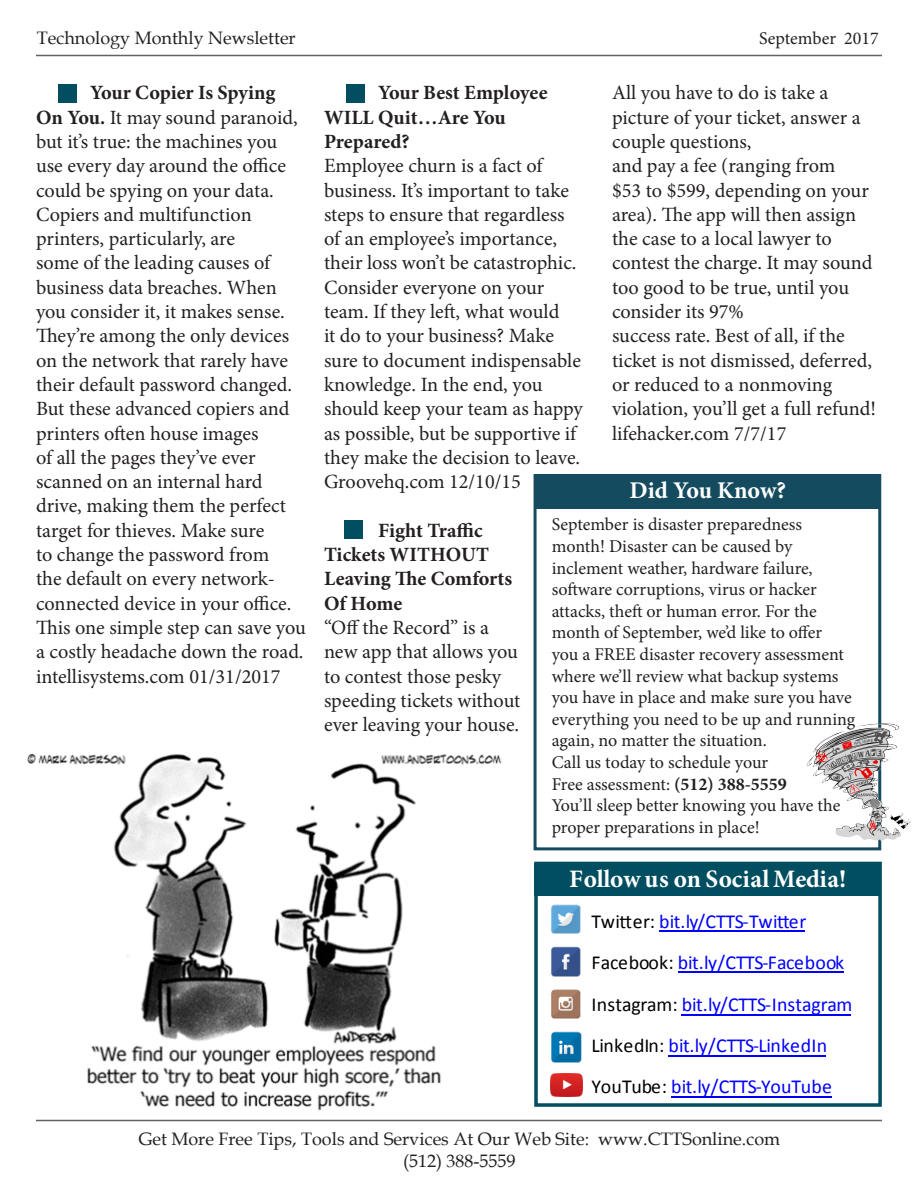
<style>
.page{position:relative;width:918px;height:1188px;background:#fff}
.page>*{position:absolute;margin:0;border:0;box-sizing:border-box;transform-origin:0 0}
.t1{font:700 25.2px "Minion Pro";color:#fff}
.t2{font:700 24px "Minion Pro";letter-spacing:-.005em;color:#fff}
.t3{font:20.25px/24.3px "Minion Pro";letter-spacing:-.005em;color:#231f20}
.t4{font:700 20.25px/24.3px "Minion Pro";color:#231f20}
.t5{font:19.8px/41.4px "Calibri";letter-spacing:-.005em;color:#00f}
.t6{font:18px/21.6px "Minion Pro";letter-spacing:-.005em;color:#231f20}
.t7{font:18px "Book Antiqua";color:#231f20}
.s1{font-weight:700}
.s2{color:#000}
</style>
<div class="page">
<hr style="left:36px;top:1120px;width:846px;height:1px;background:#636366">
<hr style="left:36px;top:55px;width:846px;height:1px;background:#636366">
<div style="left:534px;top:862px;width:348px;height:245px;border:4px solid #014e60"></div>
<div style="left:534px;top:863px;width:346px;height:33px;background:#014e60"></div>
<hr style="left:659px;top:931px;width:146px;height:1px;background:#00f">
<hr style="left:678px;top:972px;width:165px;height:1px;background:#00f">
<hr style="left:682px;top:1014px;width:169px;height:1px;background:#00f">
<hr style="left:668px;top:1055px;width:158px;height:1px;background:#00f">
<hr style="left:671px;top:1096px;width:160px;height:1px;background:#00f">
<img style="left:551px;top:905px;width:29px;height:29px">
<img style="left:551px;top:947px;width:29px;height:29px">
<img style="left:551px;top:989px;width:30px;height:30px">
<img style="left:551px;top:1032px;width:30px;height:30px">
<img style="left:551px;top:1074px;width:32px;height:22px">
<img style="left:552px;top:990px;width:28px;height:28px">
<div style="left:346px;top:84px;width:18px;height:19px;background:#014e60"></div>
<img style="left:26px;top:753px;width:476px;height:358px">
<div style="left:58px;top:84px;width:18px;height:19px;background:#014e60"></div>
<div style="left:344px;top:520px;width:19px;height:18px;background:#014e60"></div>
<div style="left:534px;top:474px;width:347px;height:376px;border:3px solid #154b5e"></div>
<div style="left:534px;top:474px;width:346px;height:35px;background:#154b5e"></div>
<img style="left:800px;top:716px;width:111px;height:131px">
<p class="t7" style="left:37px;top:25px;width:260px">Technology Monthly Newsletter</p>
<p class="t6" style="left:759px;top:27px;width:121px">September 2017</p>
<p class="t3" style="left:612px;top:81px;width:250px">All you have to do is take a picture of your ticket, answer a couple questions,</p>
<p class="t3" style="left:612px;top:154px;width:262px">and pay a fee (ranging from<br>$53 to $599, depending on your area). The app will then assign the case to a local lawyer to contest the charge. It may sound too good to be true, until you consider its 97%</p>
<p class="t3" style="left:612px;top:324px;width:266px">success rate. Best of all, if the ticket is not dismissed, deferred, or reduced to a nonmoving violation, you’ll get a full refund! lifehacker.com 7/7/17</p>
<p class="t3" style="left:36px;top:81px;width:271px;text-indent:54px"><span class="s1">Your Copier Is Spying<br>On You.</span> It may sound paranoid, but it’s true: the machines you use every day around the office could be spying on your data.<br>Copiers and multifunction printers, particularly, are<br>some of the leading causes of business data breaches. When you consider it, it makes sense.<br>They’re among the only devices on the network that rarely have their default password changed.<br>But these advanced copiers and printers often house images<br>of all the pages they’ve ever scanned on an internal hard drive, making them the perfect target for thieves. Make sure<br>to change the password from<br>the default on every network&shy;connected device in your office.<br>This one simple step can save you a costly headache down the road. intellisystems.com 01/31/2017</p>
<p class="t4" style="left:324px;top:80px;width:225px;text-indent:54px">Your Best Employee<br>WILL Quit…Are You<br>Prepared?</p>
<p class="t3" style="left:324px;top:154px;width:260px">Employee churn is a fact of business. It’s important to take steps to ensure that regardless of an employee’s importance, their loss won’t be catastrophic.<br>Consider everyone on your team. If they left, what would<br>it do to your business? Make sure to document indispensable knowledge. In the end, you should keep your team as happy as possible, but be supportive if they make the decision to leave.<br>Groovehq.com 12/10/15</p>
<p class="t4" style="left:324px;top:518px;width:190px;text-indent:54px">Fight Traffic<br>Tickets WITHOUT<br>Leaving The Comforts<br>Of Home</p>
<p class="t3" style="left:324px;top:615px;width:198px">“Off the Record” is a new app that allows you to contest those pesky speeding tickets without ever leaving your house.</p>
<p class="t2" style="left:629px;top:473px;width:158px">Did You Know?</p>
<p class="t6" style="left:552px;top:514px;width:305px">September is disaster preparedness month! Disaster can be caused by inclement weather, hardware failure, software corruptions, virus or hacker attacks, theft or human error. For the month of September, we’d like to offer<br>you a FREE disaster recovery assessment where we’ll review what backup systems you have in place and make sure you have everything you need to be up and running again, no matter the situation.</p>
<p class="t6" style="left:552px;top:752px;width:218px">Call us today to schedule your</p>
<p class="t6" style="left:552px;top:773px;width:237px">Free assessment: <span class="s1">(512) 388-5559</span></p>
<p class="t6" style="left:552px;top:795px;width:290px">You’ll sleep better knowing you have the proper preparations in place!</p>
<p class="t1" style="left:569px;top:861px;width:279px">Follow us on Social Media!</p>
<p class="t5" style="left:592px;top:900px;width:262px"><span class="s2">Twitter:</span> bit.ly/CTTS-Twitter <span class="s2">Facebook:</span> bit.ly/CTTS-Facebook <span class="s2">Instagram:</span> bit.ly/CTTS-Instagram <span class="s2">LinkedIn:</span> bit.ly/CTTS-LinkedIn <span class="s2">YouTube:</span> bit.ly/CTTS-YouTube</p>
<p class="t7" style="left:139px;top:1127px;width:643px">Get More Free Tips, Tools and Services At Our Web Site: www.CTTSonline.com</p>
<p class="t7" style="left:403px;top:1148px;width:114px">(512) 388-5559</p>
</div>
